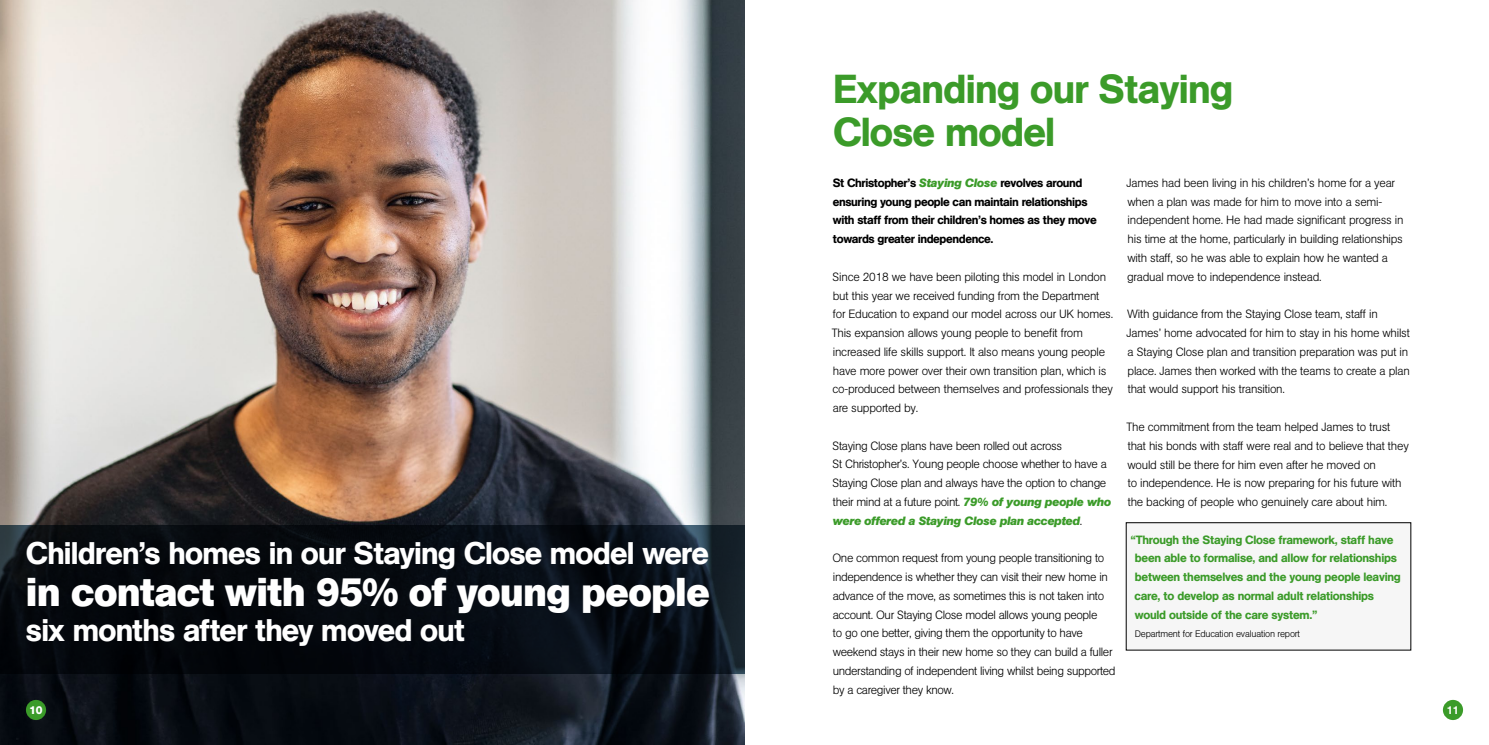
<style>
.page{position:relative;width:1489px;height:745px;background:#fff}
.page>*{position:absolute;margin:0;border:0;box-sizing:border-box;transform-origin:0 0}
.t1{font:500 40px/42.5px "AG Book BQ";letter-spacing:-.02em;color:#3b9b29}
.t2{font:700 39.88px "AG Book BQ";letter-spacing:-.02em;color:#fff}
.t3{font:500 31px "AG Book BQ";letter-spacing:-.025em;color:#fff}
.t4{font:300 11.88px/18.8px "AG Book BQ";letter-spacing:-.02em;color:#000}
.t5{font:500 11.88px/18.8px "AG Book BQ";letter-spacing:-.02em;color:#3b9b29}
.t6{font:500 11.88px/18.8px "AG Book BQ";letter-spacing:-.03em;color:#000}
.t7{font:700 11.12px "AG Book BQ";color:#fff}
.t8{font:500 11.12px "AG Book BQ";color:#fff}
.t9{font:300 9.38px "AG Book BQ";letter-spacing:-.02em;color:#000}
.s1{font-weight:700;font-style:italic;color:#3b9b29}
</style>
<div class="page">
<img style="left:0;top:0;width:744px;height:744px">
<div style="left:1126px;top:522px;width:284px;height:127px;background:#f6f6f6"></div>
<div style="left:1125px;top:522px;width:285px;height:127px;border:1px solid #000"></div>
<div style="left:1442px;top:699px;width:20px;height:20px;background:#3b9b29;border-radius:50%"></div>
<div style="left:26px;top:699px;width:20px;height:20px;background:#3b9b29;border-radius:50%"></div>
<svg style="left:0;top:525px;width:744px;height:148px;background:#070c12"></svg>
<h3 class="t3" style="left:26px;top:534px;width:684px">Children’s homes in our Staying Close model were</h3>
<h2 class="t2" style="left:26px;top:567px;width:685px">in contact with 95% of young people</h2>
<h3 class="t3" style="left:26px;top:610px;width:440px">six months after they moved out</h3>
<h1 class="t1" style="left:833px;top:68px;width:401px">Expanding our Staying<br>Close model</h1>
<p class="t6" style="left:832px;top:173px;width:265px">St Christopher’s <span class="s1">Staying Close</span> revolves around ensuring young people can maintain relationships with staff from their children’s homes as they move towards greater independence.</p>
<p class="t4" style="left:831px;top:267px;width:283px">Since 2018 we have been piloting this model in London but this year we received funding from the Department for Education to expand our model across our UK homes.<br>This expansion allows young people to benefit from increased life skills support. It also means young people have more power over their own transition plan, which is co-produced between themselves and professionals they are supported by.</p>
<p class="t4" style="left:832px;top:436px;width:280px">Staying Close plans have been rolled out across<br>St Christopher’s. Young people choose whether to have a Staying Close plan and always have the option to change their mind at a future point. <span class="s1">79% of young people who were offered a Staying Close plan accepted</span>.</p>
<p class="t4" style="left:832px;top:548px;width:285px">One common request from young people transitioning to independence is whether they can visit their new home in advance of the move, as sometimes this is not taken into account. Our Staying Close model allows young people<br>to go one better, giving them the opportunity to have weekend stays in their new home so they can build a fuller understanding of independent living whilst being supported by a caregiver they know.</p>
<p class="t4" style="left:1126px;top:173px;width:279px">James had been living in his children’s home for a year when a plan was made for him to move into a semi&shy;independent home. He had made significant progress in his time at the home, particularly in building relationships with staff, so he was able to explain how he wanted a gradual move to independence instead.</p>
<p class="t4" style="left:1126px;top:304px;width:285px">With guidance from the Staying Close team, staff in James’ home advocated for him to stay in his home whilst a Staying Close plan and transition preparation was put in place. James then worked with the teams to create a plan that would support his transition.</p>
<p class="t4" style="left:1126px;top:417px;width:284px">The commitment from the team helped James to trust that his bonds with staff were real and to believe that they would still be there for him even after he moved on<br>to independence. He is now preparing for his future with the backing of people who genuinely care about him.</p>
<p class="t5" style="left:1134px;top:529px;width:268px;text-indent:-4px">“Through the Staying Close framework, staff have been able to formalise, and allow for relationships between themselves and the young people leaving care, to develop as normal adult relationships would outside of the care system.”</p>
<p class="t9" style="left:1134px;top:628px;width:167px">Department for Education evaluation report</p>
<p class="t7" style="left:29px;top:702px;width:15px">10</p>
<p class="t8" style="left:1446px;top:702px;width:14px">11</p>
</div>
